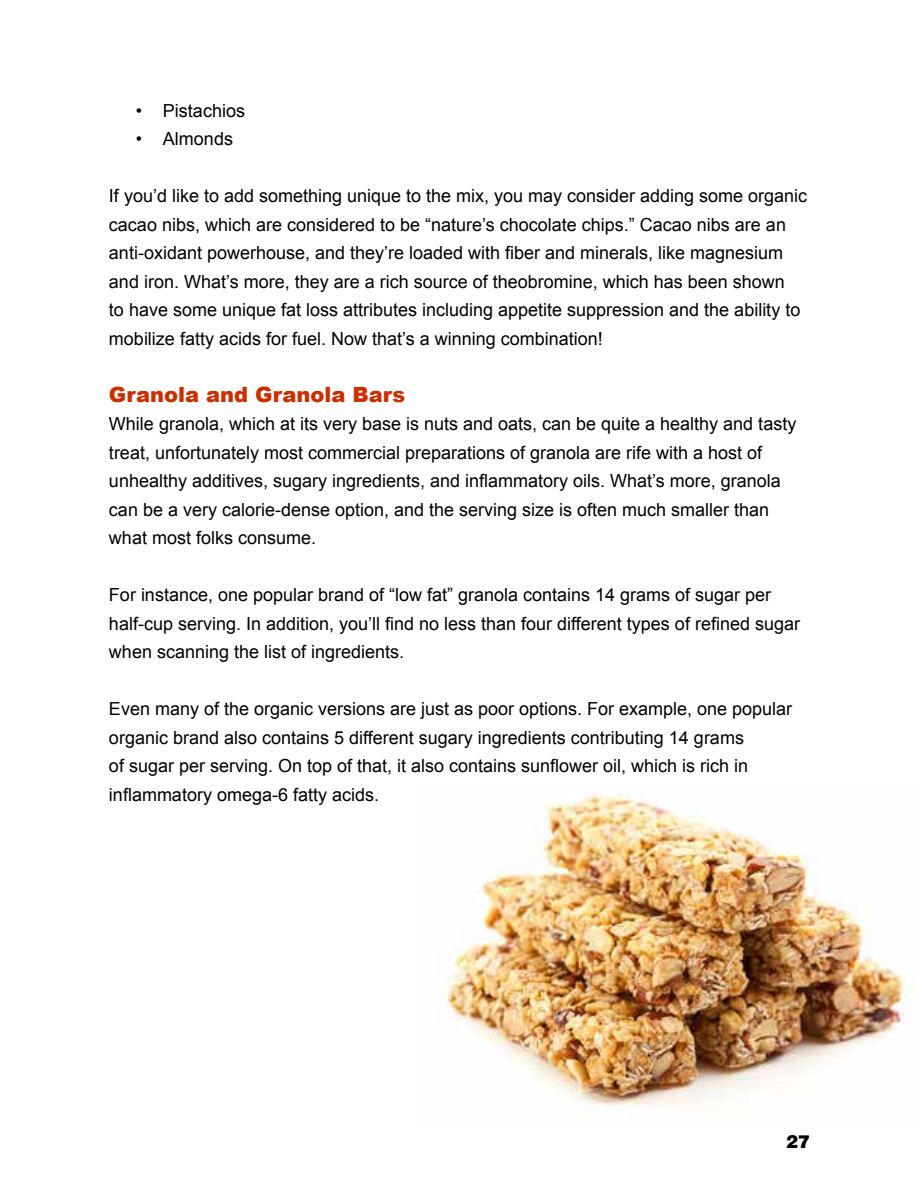
<style>
.page{position:relative;width:918px;height:1188px;background:#fff}
.page>*{position:absolute;margin:0;border:0;box-sizing:border-box;transform-origin:0 0}
.t1{font:900 21px "Arial";color:#cc2e01}
.t2{font:18px/28.5px "Arial";color:#000}
.t3{font:900 18px "Swiss 721 BT";color:#000}
</style>
<div class="page">
<img style="left:444px;top:793px;width:472px;height:314px">
<p class="t2" style="left:136px;top:96px;width:111px">• Pistachios</p>
<p class="t2" style="left:136px;top:125px;width:99px">• Almonds</p>
<p class="t2" style="left:109px;top:182px;width:700px">If you’d like to add something unique to the mix, you may consider adding some organic cacao nibs, which are considered to be “nature’s chocolate chips.” Cacao nibs are an anti-oxidant powerhouse, and they’re loaded with fiber and minerals, like magnesium and iron. What’s more, they are a rich source of theobromine, which has been shown<br>to have some unique fat loss attributes including appetite suppression and the ability to mobilize fatty acids for fuel. Now that’s a winning combination!</p>
<p class="t1" style="left:109px;top:379px;width:298px">Granola and Granola Bars</p>
<p class="t2" style="left:109px;top:410px;width:689px">While granola, which at its very base is nuts and oats, can be quite a healthy and tasty treat, unfortunately most commercial preparations of granola are rife with a host of unhealthy additives, sugary ingredients, and inflammatory oils. What’s more, granola can be a very calorie-dense option, and the serving size is often much smaller than what most folks consume.</p>
<p class="t2" style="left:109px;top:581px;width:693px">For instance, one popular brand of “low fat” granola contains 14 grams of sugar per half-cup serving. In addition, you’ll find no less than four different types of refined sugar when scanning the list of ingredients.</p>
<p class="t2" style="left:109px;top:695px;width:685px">Even many of the organic versions are just as poor options. For example, one popular organic brand also contains 5 different sugary ingredients contributing 14 grams<br>of sugar per serving. On top of that, it also contains sunflower oil, which is rich in inflammatory omega-6 fatty acids.</p>
<p class="t3" style="left:786px;top:1131px;width:25px">27</p>
</div>
